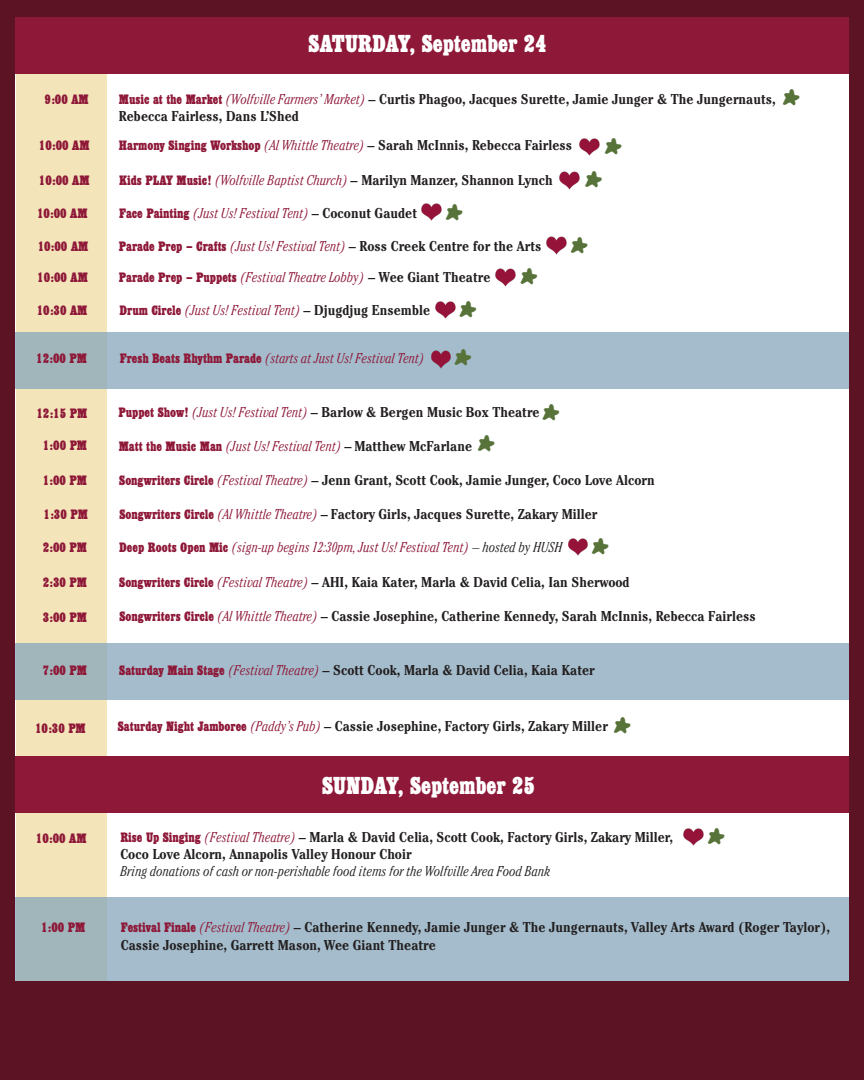
<style>
.page{position:relative;width:864px;height:1080px;background:#5c1323}
.page>*{position:absolute;margin:0;border:0;box-sizing:border-box;transform-origin:0 0}
.Paragraph_Style_2{font:25.65px "Egyptienne D Bol Con";color:#fff}
.t1{font:25.65px "Sodom";color:#57733a}
.t2{font:700 condensed 14.25px "Cheltenham Std";color:#231f20}
.t3{font:italic 300 condensed 14.25px "Cheltenham Std";color:#8e1838}
.t4{font:14.25px "Egyptienne D Bol Con";color:#8e1838}
.t5{font:italic 300 condensed 14.25px "Cheltenham Std";color:#231f20}
.s1{font-family:"Egyptienne D Bol Con";font-weight:400;font-stretch:normal;color:#8e1838}
.s2{font-weight:300;font-style:italic;color:#8e1838}
.s3{font-family:"Egyptienne D Bol Con";font-weight:400;font-style:normal;font-stretch:normal}
.s4{font-weight:700;font-style:normal;color:#231f20}
.s5{color:#231f20}
</style>
<div class="page">
<div style="left:16px;top:18px;width:833px;height:963px;background:#fff"></div>
<div style="left:16px;top:18px;width:90px;height:963px;background:#f3e4b9"></div>
<img style="left:435px;top:301px;width:21px;height:18px">
<div style="left:16px;top:643px;width:833px;height:57px;background:linear-gradient(to right,#a3bac5,#a5bdce)"></div>
<div style="left:16px;top:332px;width:833px;height:56px;background:linear-gradient(to right,#a3bac5,#a5bdce)"></div>
<div style="left:16px;top:897px;width:833px;height:84px;background:linear-gradient(to right,#a3bac5,#a5bdce)"></div>
<div style="left:16px;top:757px;width:833px;height:56px;background:#8e1838"></div>
<img style="left:428px;top:348px;width:26px;height:22px">
<img style="left:568px;top:538px;width:20px;height:18px">
<img style="left:683px;top:828px;width:21px;height:18px">
<img style="left:495px;top:268px;width:21px;height:19px">
<img style="left:546px;top:236px;width:21px;height:19px">
<img style="left:421px;top:203px;width:21px;height:18px">
<div style="left:16px;top:18px;width:833px;height:56px;background:#8e1838"></div>
<img style="left:579px;top:138px;width:21px;height:18px">
<img style="left:559px;top:171px;width:21px;height:19px">
<p class="t4" style="left:45px;top:91px;width:46px">9:00 AM</p>
<p class="Paragraph_Style_2" style="left:308px;top:30px;width:240px">SATURDAY, September 24</p>
<p class="t1" style="left:783px;top:83px;width:18px">•</p>
<p class="t2" style="left:119px;top:90px;width:658px"><span class="s1">Music at the Market</span> <span class="s2">(Wolfville Farmers’ Market)</span> – Curtis Phagoo, Jacques Surette, Jamie Junger &amp; The Jungernauts,</p>
<p class="t2" style="left:119px;top:107px;width:182px">Rebecca Fairless, Dans L’Shed</p>
<p class="t4" style="left:39px;top:138px;width:52px">10:00 AM</p>
<p class="t2" style="left:119px;top:136px;width:455px"><span class="s1">Harmony Singing Workshop</span> <span class="s2">(Al Whittle Theatre)</span> – Sarah McInnis, Rebecca Fairless</p>
<p class="t1" style="left:605px;top:132px;width:18px">•</p>
<p class="t4" style="left:39px;top:173px;width:52px">10:00 AM</p>
<p class="t2" style="left:119px;top:172px;width:435px"><span class="s1">Kids PLAY Music!</span> <span class="s2">(Wolfville Baptist Church)</span> – Marilyn Manzer, Shannon Lynch</p>
<p class="t1" style="left:586px;top:165px;width:18px">•</p>
<p class="t4" style="left:37px;top:205px;width:52px">10:00 AM</p>
<p class="t3" style="left:119px;top:205px;width:299px"><span class="s3">Face Painting</span> (Just Us! Festival Tent) <span class="s4">– Coconut Gaudet</span></p>
<p class="t1" style="left:446px;top:198px;width:18px">•</p>
<p class="t4" style="left:38px;top:239px;width:52px">10:00 AM</p>
<p class="t2" style="left:119px;top:237px;width:424px"><span class="s1">Parade Prep – Crafts</span> <span class="s2">(Just Us! Festival Tent)</span> – Ross Creek Centre for the Arts</p>
<p class="t1" style="left:571px;top:231px;width:18px">•</p>
<p class="t4" style="left:37px;top:270px;width:52px">10:00 AM</p>
<p class="t3" style="left:119px;top:269px;width:373px"><span class="s3">Parade Prep – Puppets</span> (Festival Theatre Lobby) <span class="s4">– Wee Giant Theatre</span></p>
<p class="t1" style="left:521px;top:262px;width:18px">•</p>
<p class="t4" style="left:37px;top:303px;width:52px">10:30 AM</p>
<p class="t3" style="left:119px;top:302px;width:312px"><span class="s3">Drum Circle</span> (Just Us! Festival Tent) <span class="s4">– Djugdjug Ensemble</span></p>
<p class="t1" style="left:460px;top:295px;width:18px">•</p>
<p class="t4" style="left:36px;top:351px;width:52px">12:00 PM</p>
<p class="t3" style="left:120px;top:350px;width:306px"><span class="s3">Fresh Beats Rhythm Parade</span> (starts at Just Us! Festival Tent)</p>
<p class="t1" style="left:455px;top:343px;width:18px">•</p>
<p class="t1" style="left:543px;top:398px;width:18px">•</p>
<p class="t4" style="left:37px;top:406px;width:52px">12:15 PM</p>
<p class="t2" style="left:119px;top:403px;width:423px"><span class="s1">Puppet Show!</span> <span class="s2">(Just Us! Festival Tent)</span> – Barlow &amp; Bergen Music Box Theatre</p>
<p class="t1" style="left:478px;top:429px;width:18px">•</p>
<p class="t4" style="left:43px;top:438px;width:46px">1:00 PM</p>
<p class="t3" style="left:119px;top:437px;width:355px"><span class="s3">Matt the Music Man</span> (Just Us! Festival Tent) <span class="s4">– Matthew McFarlane</span></p>
<p class="t4" style="left:43px;top:473px;width:46px">1:00 PM</p>
<p class="t2" style="left:119px;top:471px;width:537px"><span class="s1">Songwriters Circle</span> <span class="s2">(Festival Theatre)</span> – Jenn Grant, Scott Cook, Jamie Junger, Coco Love Alcorn</p>
<p class="t4" style="left:44px;top:507px;width:46px">1:30 PM</p>
<p class="t2" style="left:119px;top:506px;width:479px"><span class="s1">Songwriters Circle</span> <span class="s2">(Al Whittle Theatre)</span> – Factory Girls, Jacques Surette, Zakary Miller</p>
<p class="t1" style="left:592px;top:532px;width:18px">•</p>
<p class="t4" style="left:43px;top:540px;width:46px">2:00 PM</p>
<p class="t3" style="left:119px;top:539px;width:445px"><span class="s3">Deep Roots Open Mic</span> (sign-up begins 12:30pm, Just Us! Festival Tent) <span class="s5">– hosted by HUSH</span></p>
<p class="t4" style="left:43px;top:574px;width:46px">2:30 PM</p>
<p class="t2" style="left:119px;top:573px;width:512px"><span class="s1">Songwriters Circle</span> <span class="s2">(Festival Theatre)</span> – AHI, Kaia Kater, Marla &amp; David Celia, Ian Sherwood</p>
<p class="t4" style="left:43px;top:610px;width:46px">3:00 PM</p>
<p class="t2" style="left:119px;top:608px;width:638px"><span class="s1">Songwriters Circle</span> <span class="s2">(Al Whittle Theatre)</span> – Cassie Josephine, Catherine Kennedy, Sarah McInnis, Rebecca Fairless</p>
<p class="t4" style="left:43px;top:663px;width:46px">7:00 PM</p>
<p class="t2" style="left:119px;top:662px;width:477px"><span class="s1">Saturday Main Stage</span> <span class="s2">(Festival Theatre)</span> – Scott Cook, Marla &amp; David Celia, Kaia Kater</p>
<p class="t1" style="left:614px;top:711px;width:18px">•</p>
<p class="t4" style="left:35px;top:720px;width:52px">10:30 PM</p>
<p class="t2" style="left:118px;top:717px;width:492px"><span class="s1">Saturday Night Jamboree</span> <span class="s2">(Paddy’s Pub)</span> – Cassie Josephine, Factory Girls, Zakary Miller</p>
<p class="t4" style="left:36px;top:831px;width:52px">10:00 AM</p>
<p class="Paragraph_Style_2" style="left:322px;top:772px;width:215px">SUNDAY, September 25</p>
<p class="t2" style="left:120px;top:828px;width:554px"><span class="s1">Rise Up Singing</span> <span class="s2">(Festival Theatre)</span> – Marla &amp; David Celia, Scott Cook, Factory Girls, Zakary Miller,</p>
<p class="t2" style="left:120px;top:845px;width:293px">Coco Love Alcorn, Annapolis Valley Honour Choir</p>
<p class="t5" style="left:120px;top:863px;width:432px">Bring donations of cash or non-perishable food items for the Wolfville Area Food Bank</p>
<p class="t1" style="left:708px;top:822px;width:18px">•</p>
<p class="t4" style="left:41px;top:920px;width:46px">1:00 PM</p>
<p class="t2" style="left:121px;top:919px;width:711px"><span class="s1">Festival Finale</span> <span class="s2">(Festival Theatre)</span> – Catherine Kennedy, Jamie Junger &amp; The Jungernauts, Valley Arts Award (Roger Taylor),</p>
<p class="t2" style="left:121px;top:936px;width:317px">Cassie Josephine, Garrett Mason, Wee Giant Theatre</p>
</div>
